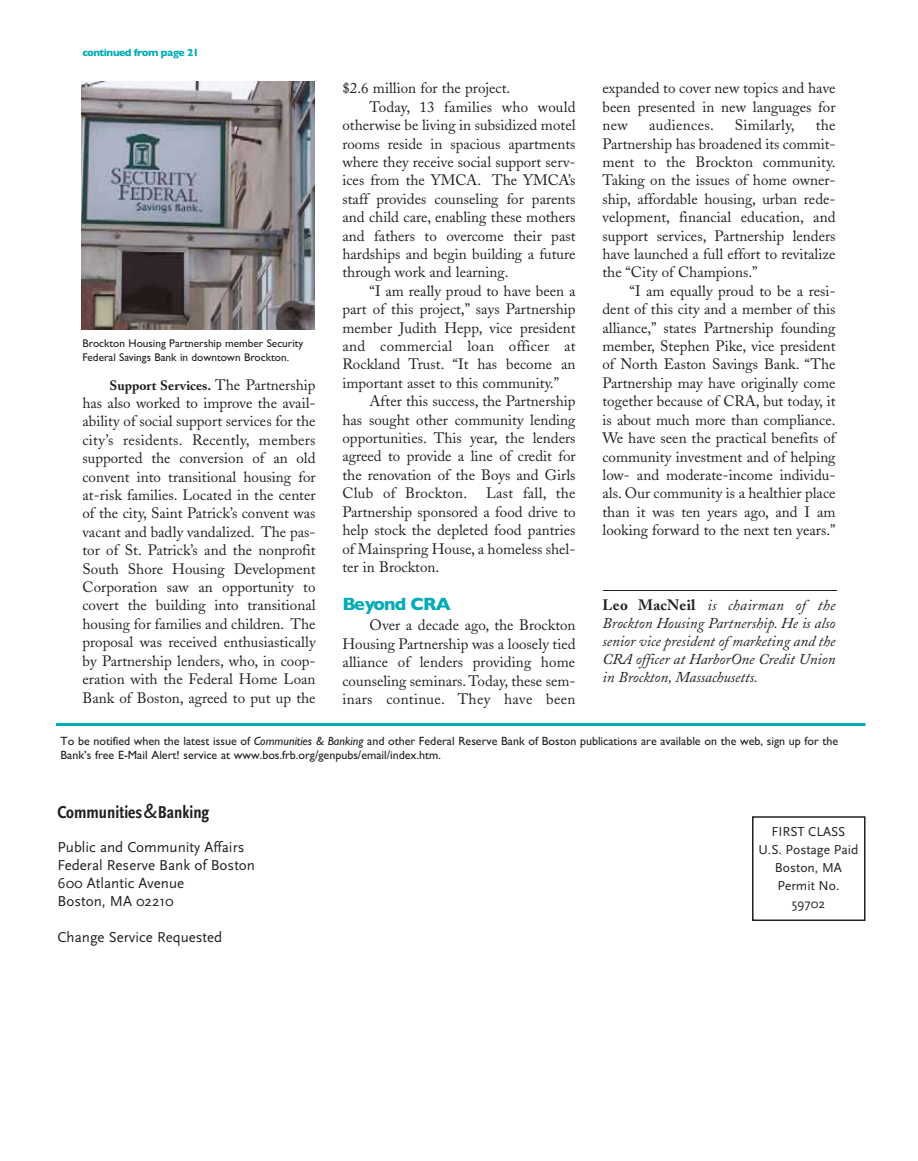
<style>
.page{position:relative;width:918px;height:1161px;background:#fff}
.page>*{position:absolute;margin:0;border:0;box-sizing:border-box;transform-origin:0 0}
.t1{font:italic 21px "Gill Sans";color:#231f20}
.t2{font:18px "Scala Sans Bold Con";color:#231f20}
.t3{font:700 18px "Gill Sans";letter-spacing:-.045em;color:#00acb7}
.t4{font:15px/18.5px "Adobe Caslon";color:#231f20;text-align:justify}
.t5{font:italic 15px/18px "Adobe Caslon";color:#231f20;text-align:justify}
.t6{font:15px/18px "Scala Sans";color:#231f20}
.t7{font:15px "Adobe Caslon";letter-spacing:.02em;color:#231f20}
.t8{font:13.5px/18px "Scala Sans";color:#231f20;text-align:center}
.t9{font:700 13.5px "Adobe Caslon";color:#231f20}
.t10{font:12px/14.4px "M Gill Sans";color:#231f20}
.t11{font:11.25px/13.5px "Gill Sans";color:#231f20}
.t12{font:700 10.5px "Gill Sans";letter-spacing:-.055em;color:#00acb7}
.s1{font-weight:400;font-size:15px}
.s2{font-weight:700;font-style:normal}
.s3{font-style:italic}
</style>
<div class="page">
<div style="left:752px;top:816px;width:114px;height:105px;border:2px solid #231f20"></div>
<img style="left:81px;top:81px;width:234px;height:248px">
<hr style="left:56px;top:723px;width:810px;height:3px;background:#00acb7">
<hr style="left:603px;top:590px;width:234px;height:1px;background:#231f20">
<p class="t12" style="left:82px;top:49px;width:118px">continued from page 21</p>
<p class="t11" style="left:82px;top:338px;width:223px">Brockton Housing Partnership member Security<br>Federal Savings Bank in downtown Brockton.</p>
<p class="t9" style="left:110px;top:380px;width:208px">Support Services. <span class="s1">The Partnership</span></p>
<p class="t4" style="left:82px;top:396px;width:235px">has also worked to improve the avail&shy;ability of social support services for the city’s residents. Recently, members supported the conversion of an old convent into transitional housing for at-risk families. Located in the center of the city, Saint Patrick’s convent was vacant and badly vandalized. The pas&shy;tor of St. Patrick’s and the nonprofit South Shore Housing Development Corporation saw an opportunity to covert the building into transitional housing for families and children. The proposal was received enthusiastically by Partnership lenders, who, in coop&shy;eration with the Federal Home Loan Bank of Boston, agreed to put up the</p>
<p class="t4" style="left:342px;top:81px;width:169px">$2.6 million for the project.</p>
<p class="t4" style="left:369px;top:99px;width:208px">Today, 13 families who would</p>
<p class="t4" style="left:342px;top:118px;width:235px">otherwise be living in subsidized motel</p>
<p class="t4" style="left:342px;top:136px;width:235px">rooms reside in spacious apartments</p>
<p class="t4" style="left:342px;top:154px;width:235px">where they receive social support serv-</p>
<p class="t4" style="left:342px;top:173px;width:235px">ices from the YMCA. The YMCA’s</p>
<p class="t4" style="left:342px;top:191px;width:235px">staff provides counseling for parents</p>
<p class="t4" style="left:342px;top:210px;width:235px">and child care, enabling these mothers</p>
<p class="t4" style="left:342px;top:228px;width:235px">and fathers to overcome their past</p>
<p class="t4" style="left:342px;top:247px;width:235px">hardships and begin building a future</p>
<p class="t4" style="left:342px;top:265px;width:168px">through work and learning.</p>
<p class="t4" style="left:369px;top:283px;width:208px">“I am really proud to have been a</p>
<p class="t4" style="left:342px;top:302px;width:235px">part of this project,” says Partnership</p>
<p class="t4" style="left:342px;top:320px;width:235px">member Judith Hepp, vice president</p>
<p class="t7" style="left:342px;top:340px;width:235px">and commercial loan officer at</p>
<p class="t4" style="left:342px;top:357px;width:235px">Rockland Trust. “It has become an</p>
<p class="t4" style="left:342px;top:375px;width:218px">important asset to this community.”</p>
<p class="t4" style="left:369px;top:394px;width:208px">After this success, the Partnership</p>
<p class="t4" style="left:342px;top:412px;width:235px">has sought other community lending</p>
<p class="t4" style="left:342px;top:431px;width:235px">opportunities. This year, the lenders</p>
<p class="t4" style="left:342px;top:449px;width:235px">agreed to provide a line of credit for</p>
<p class="t4" style="left:342px;top:467px;width:235px">the renovation of the Boys and Girls</p>
<p class="t4" style="left:342px;top:486px;width:126px">Club of Brockton.</p>
<p class="t4" style="left:342px;top:486px;width:235px;text-indent:144px">Last fall, the Partnership sponsored a food drive to help stock the depleted food pantries of Mainspring House, a homeless shel&shy;ter in Brockton.</p>
<p class="t3" style="left:342px;top:598px;width:110px">Beyond CRA</p>
<p class="t4" style="left:342px;top:618px;width:235px;text-indent:27px">Over a decade ago, the Brockton Housing Partnership was a loosely tied alliance of lenders providing home counseling seminars. Today, these sem&shy;inars continue. They have been</p>
<p class="t4" style="left:602px;top:81px;width:235px">expanded to cover new topics and have been presented in new languages for new</p>
<p class="t4" style="left:602px;top:118px;width:235px;text-indent:213px">the Partnership has broadened its commit&shy;ment to the Brockton community.<br>Taking on the issues of home owner&shy;ship, affordable housing, urban rede&shy;velopment, financial education, and support services, Partnership lenders have launched a full effort to revitalize the “City of Champions.”</p>
<p class="t4" style="left:602px;top:283px;width:235px;text-indent:27px">“I am equally proud to be a resi&shy;dent of this city and a member of this alliance,” states Partnership founding member, Stephen Pike, vice president of North Easton Savings Bank. “The Partnership may have originally come together because of CRA, but today, it is about much more than compliance.<br>We have seen the practical benefits of community investment and of helping low- and moderate-income individu&shy;als. Our community is a healthier place than it was ten years ago, and I am looking forward to the next ten years.”</p>
<p class="t7" style="left:649px;top:119px;width:66px">audiences.</p>
<p class="t7" style="left:735px;top:119px;width:61px">Similarly,</p>
<p class="t5" style="left:602px;top:598px;width:235px"><span class="s2">Leo MacNeil</span> is chairman of the Brockton Housing Partnership. He is also senior vice president of marketing and the CRA officer at HarborOne Credit Union in Brockton, Massachusetts.</p>
<p class="t10" style="left:61px;top:735px;width:779px">To be notified when the latest issue of <span class="s3">Communities &amp; Banking</span> and other Federal Reserve Bank of Boston publications are available on the web, sign up for the<br>Bank’s free E-Mail Alert! service at www.bos.frb.org/genpubs/email/index.htm.</p>
<h1 class="t1" style="left:143px;top:804px;width:16px">&amp;</h1>
<p class="t2" style="left:58px;top:801px;width:153px">Communities Banking</p>
<p class="t6" style="left:58px;top:838px;width:199px">Public and Community Affairs<br>Federal Reserve Bank of Boston<br>600 Atlantic Avenue<br>Boston, MA 02210</p>
<p class="t6" style="left:58px;top:928px;width:166px">Change Service Requested</p>
<p class="t8" style="left:759px;top:822px;width:101px">FIRST CLASS<br>U.S. Postage Paid<br>Boston, MA<br>Permit No.<br>59702</p>
</div>
